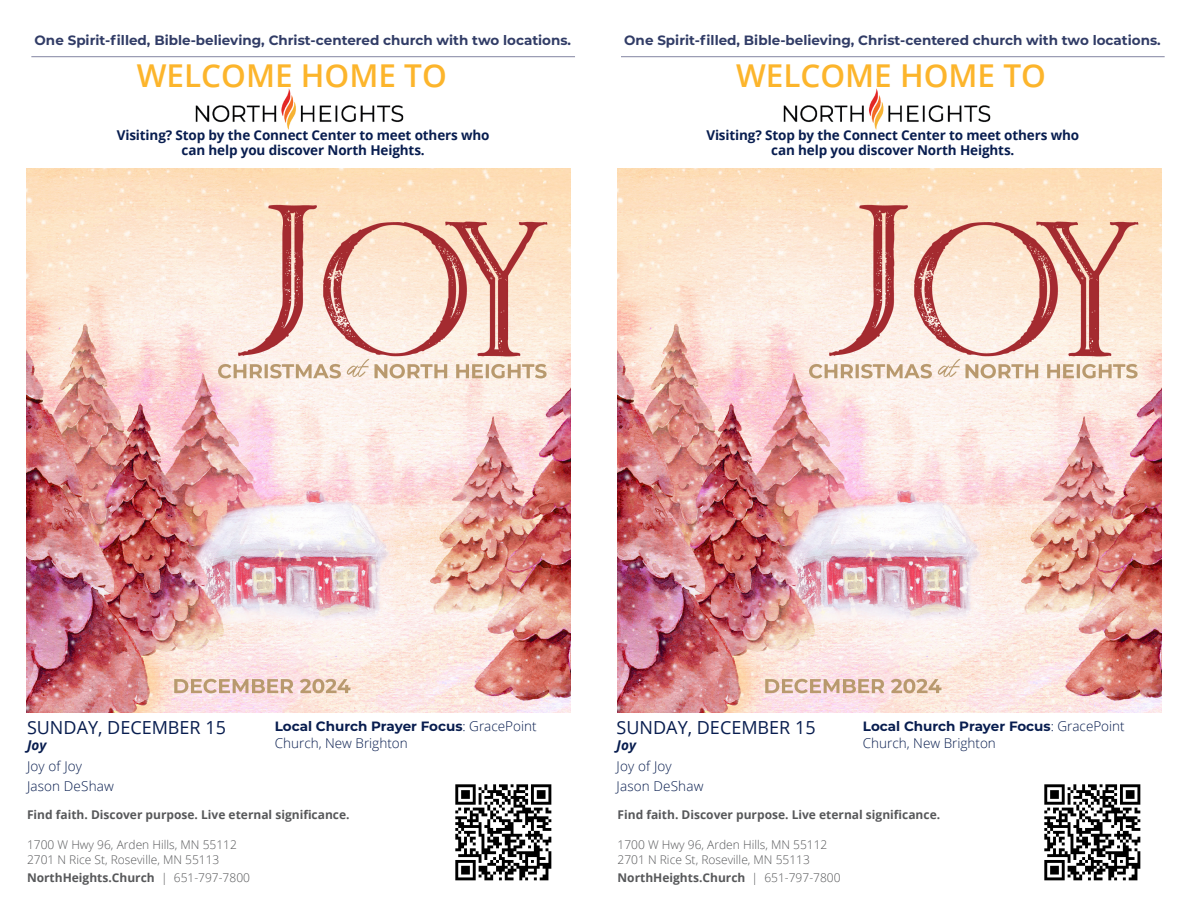
<style>
.page{position:relative;width:1188px;height:918px;background:#fff}
.page>*{position:absolute;margin:0;border:0;box-sizing:border-box;transform-origin:0 0}
.Welcome_Home_Header{font:600 31.5px "Open Sans";color:#fcb52c}
.bulletin_sections{font:18px "Open Sans";color:#081d4f}
.bulletin_body{font:700 13.5px/15px "Open Sans";letter-spacing:-.01em;color:#081d4f;text-align:center}
.t1{font:700 13.5px "Montserrat";color:#313c66}
.bulletin_body-2{font:300 13.5px/16.2px "Open Sans";letter-spacing:.005em;color:#081d4f}
.bulletin_sections-2{font:italic 700 13.5px "Open Sans";letter-spacing:.01em;color:#081d4f}
.t2{font:700 12px "Open Sans";color:#57585a}
.t3{font:300 12px "Open Sans";color:#57585a}
.s1{font-family:"Montserrat";font-weight:700}
.s2{font-weight:300}
</style>
<div class="page">
<img style="left:783px;top:88px;width:208px;height:42px">
<hr style="left:621px;top:56px;width:544px;height:1px;background:#8284a2">
<img style="left:1045px;top:784px;width:96px;height:96px">
<img style="left:195px;top:88px;width:209px;height:42px">
<hr style="left:31px;top:56px;width:544px;height:1px;background:#8284a2">
<img style="left:455px;top:784px;width:96px;height:96px">
<img style="left:26px;top:168px;width:544px;height:544px">
<img style="left:618px;top:168px;width:544px;height:544px">
<p class="t1" style="left:35px;top:31px;width:538px">One Spirit-filled, Bible-believing, Christ-centered church with two locations.</p>
<p class="Welcome_Home_Header" style="left:137px;top:54px;width:311px">WELCOME HOME TO</p>
<p class="t1" style="left:624px;top:31px;width:538px">One Spirit-filled, Bible-believing, Christ-centered church with two locations.</p>
<p class="Welcome_Home_Header" style="left:736px;top:54px;width:311px">WELCOME HOME TO</p>
<p class="bulletin_body" style="left:117px;top:128px;width:374px">Visiting? Stop by the Connect Center to meet others who can help you discover North Heights.</p>
<p class="bulletin_body" style="left:706px;top:128px;width:374px">Visiting? Stop by the Connect Center to meet others who can help you discover North Heights.</p>
<p class="bulletin_sections" style="left:27px;top:716px;width:201px">SUNDAY, DECEMBER 15</p>
<p class="bulletin_sections-2" style="left:27px;top:736px;width:21px">Joy</p>
<p class="bulletin_body-2" style="left:27px;top:758px;width:57px">Joy of Joy</p>
<p class="bulletin_body-2" style="left:27px;top:778px;width:88px">Jason DeShaw</p>
<p class="bulletin_body-2" style="left:275px;top:718px;width:263px"><span class="s1">Local Church Prayer Focus</span>: GracePoint<br>Church, New Brighton</p>
<p class="t2" style="left:27px;top:806px;width:324px">Find faith. Discover purpose. Live eternal significance.</p>
<p class="t3" style="left:27px;top:837px;width:211px">1700 W Hwy 96, Arden Hills, MN 55112</p>
<p class="t3" style="left:27px;top:852px;width:194px">2701 N Rice St, Roseville, MN 55113</p>
<p class="t2" style="left:27px;top:869px;width:225px">NorthHeights.Church <span class="s2">| 651-797-7800</span></p>
<p class="bulletin_sections" style="left:617px;top:716px;width:201px">SUNDAY, DECEMBER 15</p>
<p class="bulletin_sections-2" style="left:617px;top:736px;width:21px">Joy</p>
<p class="bulletin_body-2" style="left:617px;top:758px;width:57px">Joy of Joy</p>
<p class="bulletin_body-2" style="left:617px;top:778px;width:88px">Jason DeShaw</p>
<p class="bulletin_body-2" style="left:863px;top:718px;width:263px"><span class="s1">Local Church Prayer Focus</span>: GracePoint<br>Church, New Brighton</p>
<p class="t2" style="left:618px;top:806px;width:324px">Find faith. Discover purpose. Live eternal significance.</p>
<p class="t3" style="left:618px;top:837px;width:211px">1700 W Hwy 96, Arden Hills, MN 55112</p>
<p class="t3" style="left:618px;top:852px;width:194px">2701 N Rice St, Roseville, MN 55113</p>
<p class="t2" style="left:618px;top:869px;width:225px">NorthHeights.Church <span class="s2">| 651-797-7800</span></p>
</div>
